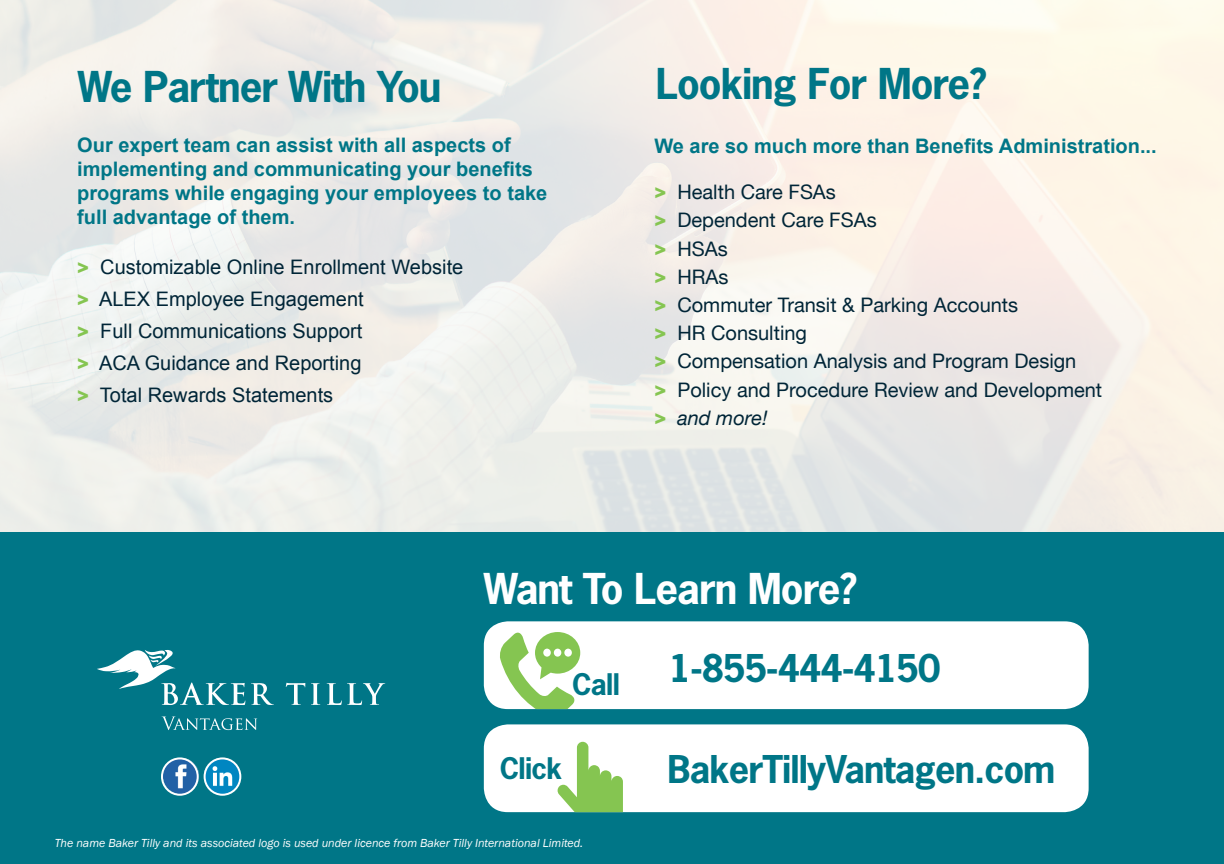
<style>
.page{position:relative;width:1224px;height:864px;background:#fff}
.page>*{position:absolute;margin:0;border:0;box-sizing:border-box;transform-origin:0 0}
.t1{font:700 40px "News Gothic Std";letter-spacing:-.025em;color:#007687}
.t2{font:700 40px "News Gothic Std";letter-spacing:-.025em;color:#fff}
.t3{font:700 36px "News Gothic Std";letter-spacing:-.025em;color:#007687}
.t4{font:700 28px "News Gothic Std";letter-spacing:-.025em;color:#007687}
.t5{font:700 20px/24px "Arial";color:#007687}
.t6{font:20px/28.2px "Helvetica Neue LT";color:#002537}
.t7{font:20px/32px "Arial";color:#002537}
.t8{font:italic 12px "Franklin Gothic";color:#fff}
.s1{font-weight:900;font-size:18px;color:#85c551}
.s2{font-family:"Arial";font-weight:900;font-size:18px;color:#85c551}
.s3{font-style:italic}
</style>
<div class="page">
<img style="left:0;top:0;width:1224px;height:533px">
<div style="left:0;top:533px;width:1224px;height:331px;background:#007687"></div>
<svg style="left:97px;top:650px;width:148px;height:55px"></svg>
<svg style="left:251px;top:683px;width:23px;height:22px"></svg>
<svg style="left:286px;top:683px;width:19px;height:22px"></svg>
<svg style="left:311px;top:683px;width:9px;height:22px"></svg>
<svg style="left:327px;top:683px;width:58px;height:22px"></svg>
<svg style="left:161px;top:716px;width:96px;height:14px"></svg>
<div style="left:484px;top:621px;width:605px;height:88px;background:#fff;border-radius:24px"></div>
<svg style="left:499px;top:632px;width:81px;height:77px"></svg>
<div style="left:484px;top:724px;width:605px;height:88px;background:#fff;border-radius:24px"></div>
<svg style="left:557px;top:742px;width:66px;height:70px"></svg>
<img style="left:163px;top:759px;width:35px;height:35px">
<img style="left:205px;top:760px;width:35px;height:33px">
<div style="left:161px;top:757px;width:38px;height:39px;border:2px solid #fff;border-radius:50%"></div>
<div style="left:204px;top:757px;width:37px;height:39px;border:2px solid #fff;border-radius:50%"></div>
<h1 class="t1" style="left:78px;top:61px;width:365px">We Partner With You</h1>
<h1 class="t1" style="left:656px;top:57px;width:333px">Looking For More?</h1>
<p class="t5" style="left:77px;top:133px;width:472px">Our expert team can assist with all aspects of implementing and communicating your benefits programs while engaging your employees to take full advantage of them.</p>
<p class="t7" style="left:77px;top:251px;width:388px"><span class="s1">&gt;</span> Customizable Online Enrollment Website <span class="s1">&gt;</span> ALEX Employee Engagement<br><span class="s1">&gt;</span> Full Communications Support<br><span class="s1">&gt;</span> ACA Guidance and Reporting<br><span class="s1">&gt;</span> Total Rewards Statements</p>
<p class="t5" style="left:654px;top:135px;width:504px">We are so much more than Benefits Administration...</p>
<p class="t6" style="left:654px;top:178px;width:449px"><span class="s2">&gt;</span> Health Care FSAs<br><span class="s2">&gt;</span> Dependent Care FSAs<br><span class="s2">&gt;</span> HSAs<br><span class="s2">&gt;</span> HRAs<br><span class="s2">&gt;</span> Commuter Transit &amp; Parking Accounts<br><span class="s2">&gt;</span> HR Consulting<br><span class="s2">&gt;</span> Compensation Analysis and Program Design<br><span class="s2">&gt;</span> Policy and Procedure Review and Development <span class="s2">&gt;</span> <span class="s3">and more!</span></p>
<h1 class="t2" style="left:484px;top:562px;width:375px">Want To Learn More?</h1>
<h3 class="t4" style="left:572px;top:666px;width:49px">Call</h3>
<h3 class="t4" style="left:500px;top:750px;width:64px">Click</h3>
<p class="t8" style="left:55px;top:836px;width:530px">The name Baker Tilly and its associated logo is used under licence from Baker Tilly International Limited.</p>
<h2 class="t3" style="left:669px;top:644px;width:273px">1-855-444-4150</h2>
<h2 class="t3" style="left:668px;top:746px;width:389px">BakerTillyVantagen.com</h2>
</div>
